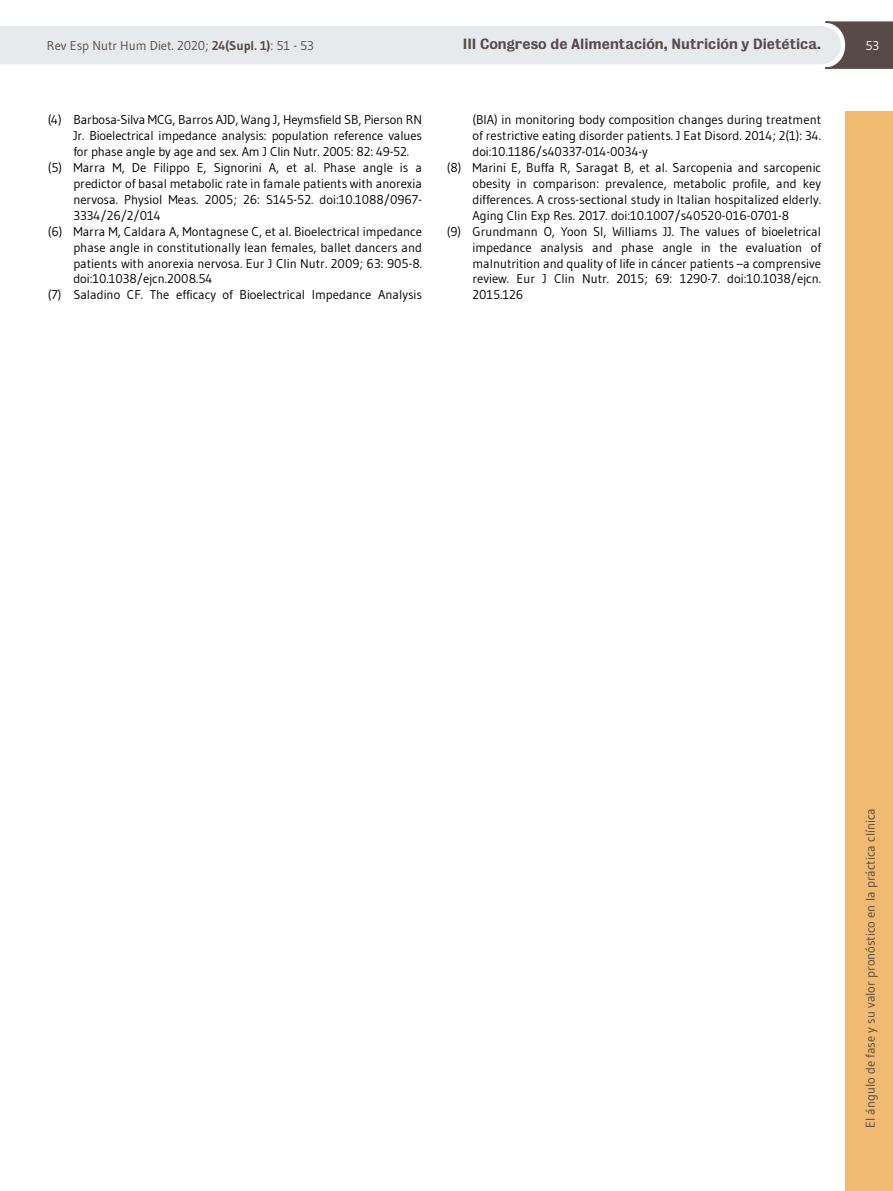
<style>
.page{position:relative;width:893px;height:1191px;background:#fff}
.page>*{position:absolute;margin:0;border:0;box-sizing:border-box;transform-origin:0 0}
.t1{font:13.5px "Bureau Grotesque Five Five";color:#584a49}
.t2{font:12.75px "Gudea";color:#000}
.t3{font:12.75px "Gudea";color:#584a49}
.t4{font:12.75px "Gudea";color:#fff}
.s1{font-weight:700}
</style>
<div class="page">
<svg style="left:0;top:21px;width:893px;height:48px"></svg>
<div style="left:845px;top:112px;width:48px;height:1079px;background:#f0ba70"></div>
<p class="t3" style="left:47px;top:37px;width:269px">Rev Esp Nutr Hum Diet. 2020; <span class="s1">24(Supl. 1)</span>: 51 - 53</p>
<p class="t1" style="left:463px;top:36px;width:360px">III Congreso de Alimentación, Nutrición y Dietética.</p>
<p class="t4" style="left:866px;top:37px;width:15px">53</p>
<p class="t2" style="left:48px;top:112px;width:376px">(4) Barbosa-Silva MCG, Barros AJD, Wang J, Heymsfield SB, Pierson RN</p>
<p class="t2" style="left:73px;top:128px;width:350px">Jr. Bioelectrical impedance analysis: population reference values</p>
<p class="t2" style="left:73px;top:144px;width:337px">for phase angle by age and sex. Am J Clin Nutr. 2005: 82: 49-52.</p>
<p class="t2" style="left:48px;top:160px;width:376px">(5) Marra M, De Filippo E, Signorini A, et al. Phase angle is a</p>
<p class="t2" style="left:73px;top:176px;width:350px">predictor of basal metabolic rate in famale patients with anorexia</p>
<p class="t2" style="left:73px;top:191px;width:350px">nervosa. Physiol Meas. 2005; 26: S145-52. doi:10.1088/0967-</p>
<p class="t2" style="left:73px;top:207px;width:89px">3334/26/2/014</p>
<p class="t2" style="left:48px;top:223px;width:376px">(6) Marra M, Caldara A, Montagnese C, et al. Bioelectrical impedance</p>
<p class="t2" style="left:73px;top:239px;width:350px">phase angle in constitutionally lean females, ballet dancers and</p>
<p class="t2" style="left:73px;top:255px;width:350px">patients with anorexia nervosa. Eur J Clin Nutr. 2009; 63: 905-8.</p>
<p class="t2" style="left:73px;top:271px;width:140px">doi:10.1038/ejcn.2008.54</p>
<p class="t2" style="left:48px;top:287px;width:376px">(7) Saladino CF. The efficacy of Bioelectrical Impedance Analysis</p>
<p class="t2" style="left:472px;top:112px;width:350px">(BIA) in monitoring body composition changes during treatment</p>
<p class="t2" style="left:472px;top:128px;width:350px">of restrictive eating disorder patients. J Eat Disord. 2014; 2(1): 34.</p>
<p class="t2" style="left:472px;top:144px;width:177px">doi:10.1186/s40337-014-0034-y</p>
<p class="t2" style="left:447px;top:160px;width:376px">(8) Marini E, Buffa R, Saragat B, et al. Sarcopenia and sarcopenic</p>
<p class="t2" style="left:472px;top:176px;width:350px">obesity in comparison: prevalence, metabolic profile, and key</p>
<p class="t2" style="left:472px;top:191px;width:350px">differences. A cross-sectional study in Italian hospitalized elderly.</p>
<p class="t2" style="left:472px;top:207px;width:318px">Aging Clin Exp Res. 2017. doi:10.1007/s40520-016-0701-8</p>
<p class="t2" style="left:447px;top:223px;width:376px">(9) Grundmann O, Yoon Sl, Williams JJ. The values of bioeletrical</p>
<p class="t2" style="left:472px;top:239px;width:350px">impedance analysis and phase angle in the evaluation of</p>
<p class="t2" style="left:472px;top:255px;width:350px">malnutrition and quality of life in cáncer patients –a comprensive</p>
<p class="t2" style="left:472px;top:271px;width:350px">review. Eur J Clin Nutr. 2015; 69: 1290-7. doi:10.1038/ejcn.</p>
<p class="t2" style="left:472px;top:287px;width:52px">2015.126</p>
<p class="t3" style="left:862px;top:1128px;width:321px;rotate:-90deg">El ángulo de fase y su valor pronóstico en la práctica clínica</p>
</div>
